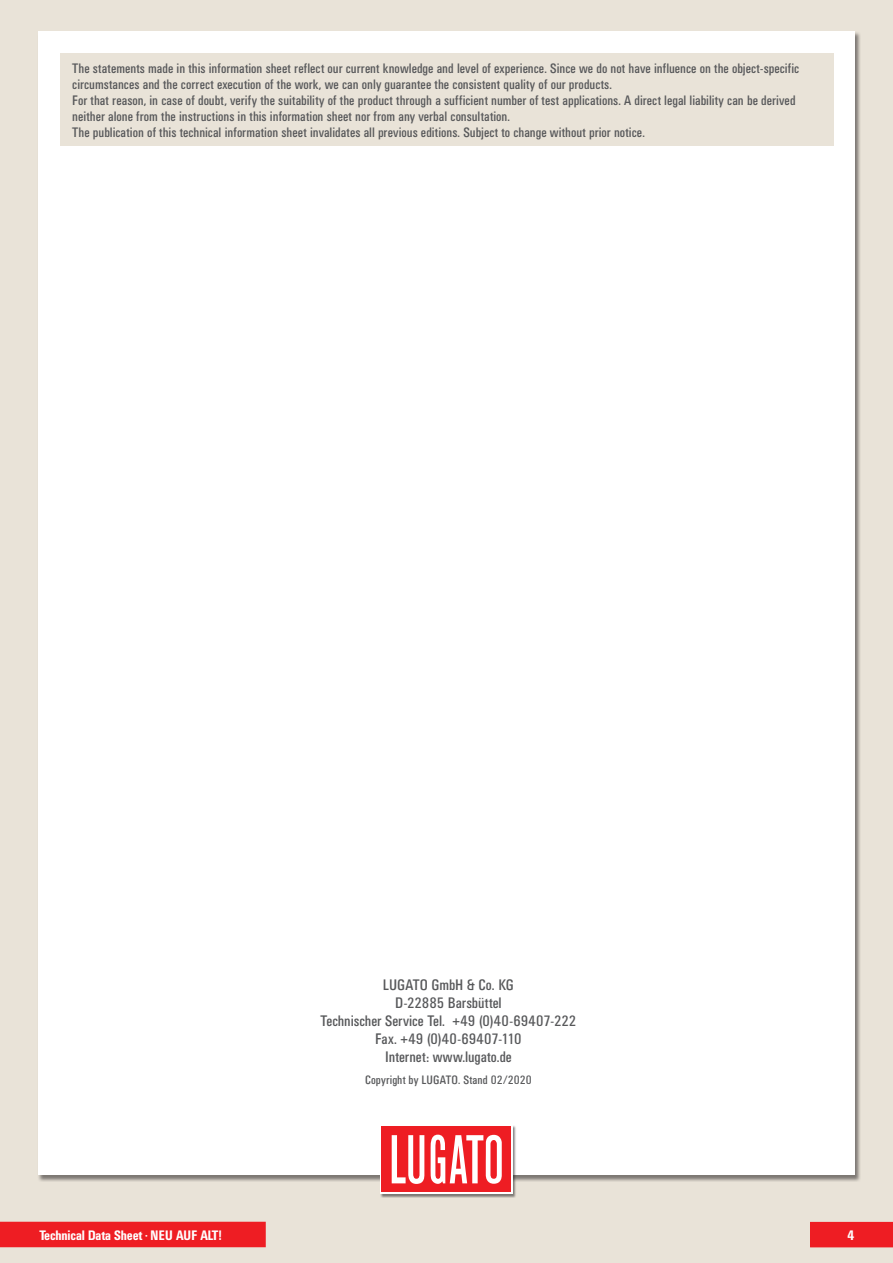
<style>
.page{position:relative;width:893px;height:1263px;background:#e9e3d8}
.page>*{position:absolute;margin:0;border:0;box-sizing:border-box;transform-origin:0 0}
.t1{font:condensed 15px/18px "UN11";letter-spacing:.005em;color:#57585a;text-align:center}
.t2{font:condensed 13.5px/16.2px "UN11";letter-spacing:.01em;color:#57585a}
.t3{font:500 condensed 13.5px "UN11";color:#fff}
.t4{font:condensed 12px "UN11";letter-spacing:.02em;color:#57585a}
</style>
<div class="page">
<div style="left:810px;top:1222px;width:83px;height:25px;background:#ee1d23"></div>
<div style="left:38px;top:31px;width:817px;height:1144px;background:#fff"></div>
<div style="left:0;top:1222px;width:266px;height:25px;background:#ee1d23"></div>
<div style="left:380px;top:1125px;width:137px;height:73px;background:#231f20;opacity:.55"></div>
<svg style="left:380px;top:1125px;width:133px;height:69px"></svg>
<div style="left:382px;top:1126px;width:129px;height:66px;background:#ee1d23"></div>
<svg style="left:392px;top:1135px;width:32px;height:49px"></svg>
<svg style="left:430px;top:1135px;width:72px;height:49px"></svg>
<div style="left:60px;top:53px;width:773px;height:93px;background:#e9e3d8"></div>
<p class="t2" style="left:72px;top:60px;width:728px">The statements made in this information sheet reflect our current knowledge and level of experience. Since we do not have influence on the object-specific circumstances and the correct execution of the work, we can only guarantee the consistent quality of our products.<br>For that reason, in case of doubt, verify the suitability of the product through a sufficient number of test applications. A direct legal liability can be derived neither alone from the instructions in this information sheet nor from any verbal consultation.<br>The publication of this technical information sheet invalidates all previous editions. Subject to change without prior notice.</p>
<p class="t1" style="left:321px;top:976px;width:257px">LUGATO GmbH &amp; Co. KG<br>D-22885 Barsbüttel<br>Technischer Service Tel. +49 (0)40-69407-222<br>Fax. +49 (0)40-69407-110<br>Internet: www.lugato.de</p>
<p class="t4" style="left:365px;top:1073px;width:168px">Copyright by LUGATO. Stand 02/2020</p>
<p class="t3" style="left:39px;top:1227px;width:184px">Technical Data Sheet <sup>•</sup> NEU AUF ALT!</p>
<p class="t3" style="left:847px;top:1227px;width:8px">4</p>
</div>
